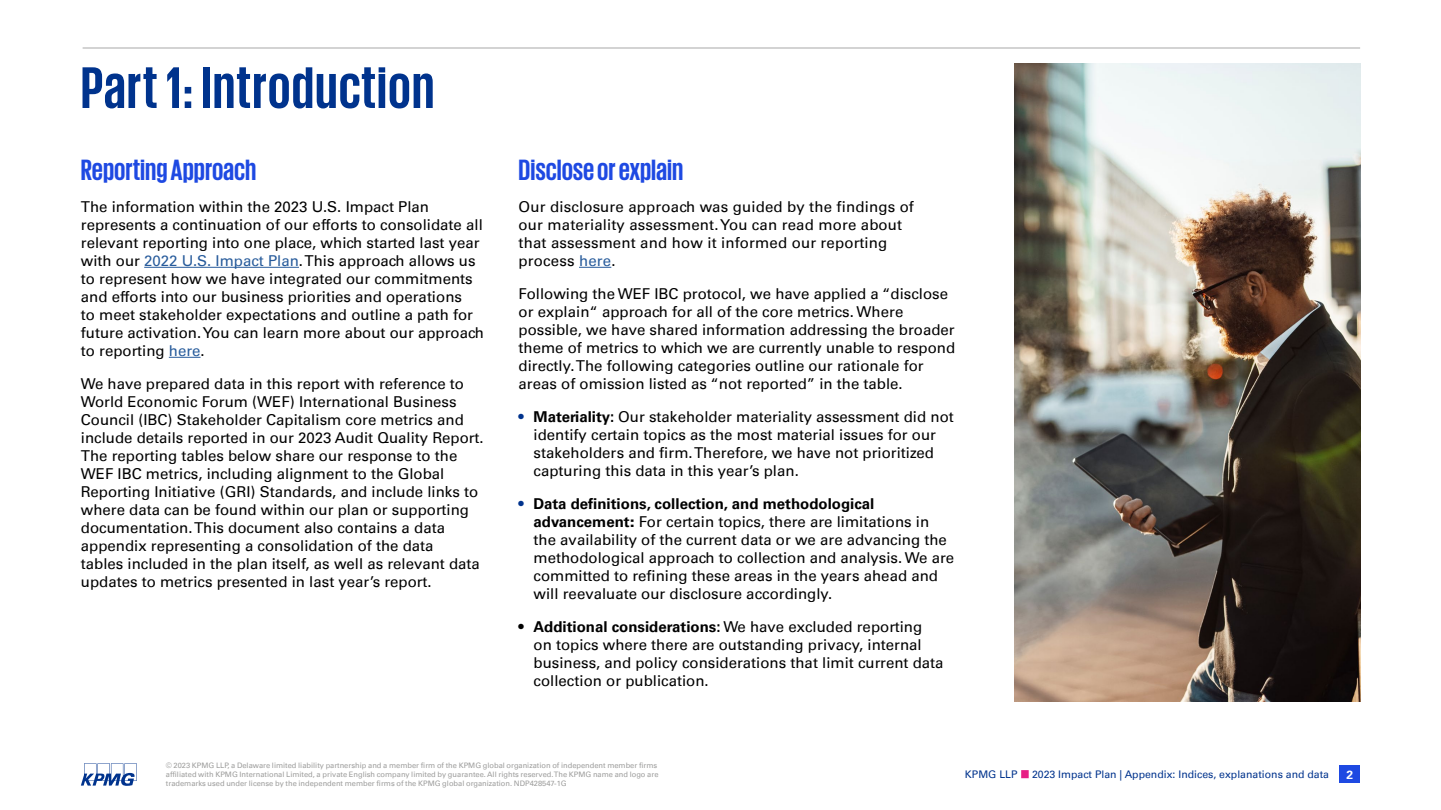
<style>
.page{position:relative;width:1441px;height:810px;background:#fff}
.page>*{position:absolute;margin:0;border:0;box-sizing:border-box;transform-origin:0 0}
.t1{font:700 60px "KPMG";letter-spacing:.02em;color:#00338d}
.t2{font:700 30px "KPMG";color:#1e49e2}
.t3{font:15px/18px "Univers 55 Roman";color:#000}
.t4{font:700 15px "Univers 65";color:#000}
.t5{font:700 12px "Univers 65";color:#fff}
.t6{font:10.5px "Univers 55 Roman";color:#00338d}
.t7{font:7.5px/9px "Univers 55 Roman";color:#9d9d9c}
.s1{color:#275b9b}
.s2{font-family:"Univers 65";font-weight:700;color:#00338d}
.s3{font-family:"Univers 65";font-weight:700}
.s4{color:#00338d}
.s5{font-family:"Univers 75";font-weight:900}
.s6{font-family:"Univers 55 Roman";font-weight:400}
</style>
<div class="page">
<div style="left:1339px;top:765px;width:20px;height:18px;background:#1e49e2"></div>
<svg style="left:81px;top:763px;width:56px;height:23px"></svg>
<div style="left:1021px;top:770px;width:7px;height:8px;background:#e71f85"></div>
<hr style="left:83px;top:47px;width:1276px;height:2px;background:#b2b2b2">
<hr style="left:144px;top:267px;width:155px;height:1px;background:#275b9b">
<hr style="left:169px;top:357px;width:31px;height:1px;background:#275b9b">
<hr style="left:579px;top:267px;width:32px;height:1px;background:#275b9b">
<img style="left:1014px;top:64px;width:345px;height:638px">
<h1 class="t1" style="left:81px;top:58px;width:355px">Part 1: Introduction</h1>
<h2 class="t2" style="left:81px;top:155px;width:177px">Reporting Approach</h2>
<p class="t3" style="left:81px;top:198px;width:404px">The information within the 2023 U.S. Impact Plan represents a continuation of our efforts to consolidate all relevant reporting into one place, which started last year with our <span class="s1">2022 U.S. Impact Plan</span>. This approach allows us to represent how we have integrated our commitments and efforts into our business priorities and operations<br>to meet stakeholder expectations and outline a path for future activation. You can learn more about our approach to reporting <span class="s1">here</span>.</p>
<p class="t3" style="left:81px;top:375px;width:404px">We have prepared data in this report with reference to World Economic Forum (WEF) International Business Council (IBC) Stakeholder Capitalism core metrics and include details reported in our 2023 Audit Quality Report.<br>The reporting tables below share our response to the WEF IBC metrics, including alignment to the Global Reporting Initiative (GRI) Standards, and include links to where data can be found within our plan or supporting documentation. This document also contains a data appendix representing a consolidation of the data<br>tables included in the plan itself, as well as relevant data updates to metrics presented in last year’s report.</p>
<h2 class="t2" style="left:518px;top:155px;width:166px">Disclose or explain</h2>
<p class="t3" style="left:518px;top:198px;width:397px">Our disclosure approach was guided by the findings of our materiality assessment. You can read more about that assessment and how it informed our reporting process <span class="s1">here</span>.</p>
<p class="t3" style="left:518px;top:285px;width:438px">Following the WEF IBC protocol, we have applied a “disclose or explain“ approach for all of the core metrics. Where possible, we have shared information addressing the broader theme of metrics to which we are currently unable to respond directly. The following categories outline our rationale for areas of omission listed as “not reported” in the table.</p>
<p class="t3" style="left:533px;top:408px;width:421px;text-indent:-15px"><span class="s2">•</span> <span class="s3">Materiality:</span> Our stakeholder materiality assessment did not identify certain topics as the most material issues for our stakeholders and firm. Therefore, we have not prioritized capturing this data in this year’s plan.</p>
<p class="t4" style="left:518px;top:495px;width:357px"><span class="s4">•</span> Data definitions, collection, and methodological</p>
<p class="t3" style="left:533px;top:513px;width:422px"><span class="s3">advancement</span><span class="s5">:</span> For certain topics, there are limitations in the availability of the current data or we are advancing the methodological approach to collection and analysis. We are committed to refining these areas in the years ahead and will reevaluate our disclosure accordingly.</p>
<p class="t4" style="left:518px;top:618px;width:405px">• Additional considerations: <span class="s6">We have excluded reporting</span></p>
<p class="t3" style="left:533px;top:636px;width:411px">on topics where there are outstanding privacy, internal business, and policy considerations that limit current data collection or publication.</p>
<p class="t7" style="left:166px;top:761px;width:494px">© 2023 KPMG LLP, a Delaware limited liability partnership and a member firm of the KPMG global organization of independent member firms affiliated with KPMG International Limited, a private English company limited by guarantee. All rights reserved. The KPMG name and logo are trademarks used under license by the independent member firms of the KPMG global organization. NDP428547-1G</p>
<p class="t6" style="left:964px;top:768px;width:54px">KPMG LLP</p>
<p class="t6" style="left:1031px;top:768px;width:298px">2023 Impact Plan | Appendix: Indices, explanations and data</p>
<p class="t5" style="left:1346px;top:767px;width:8px">2</p>
</div>
